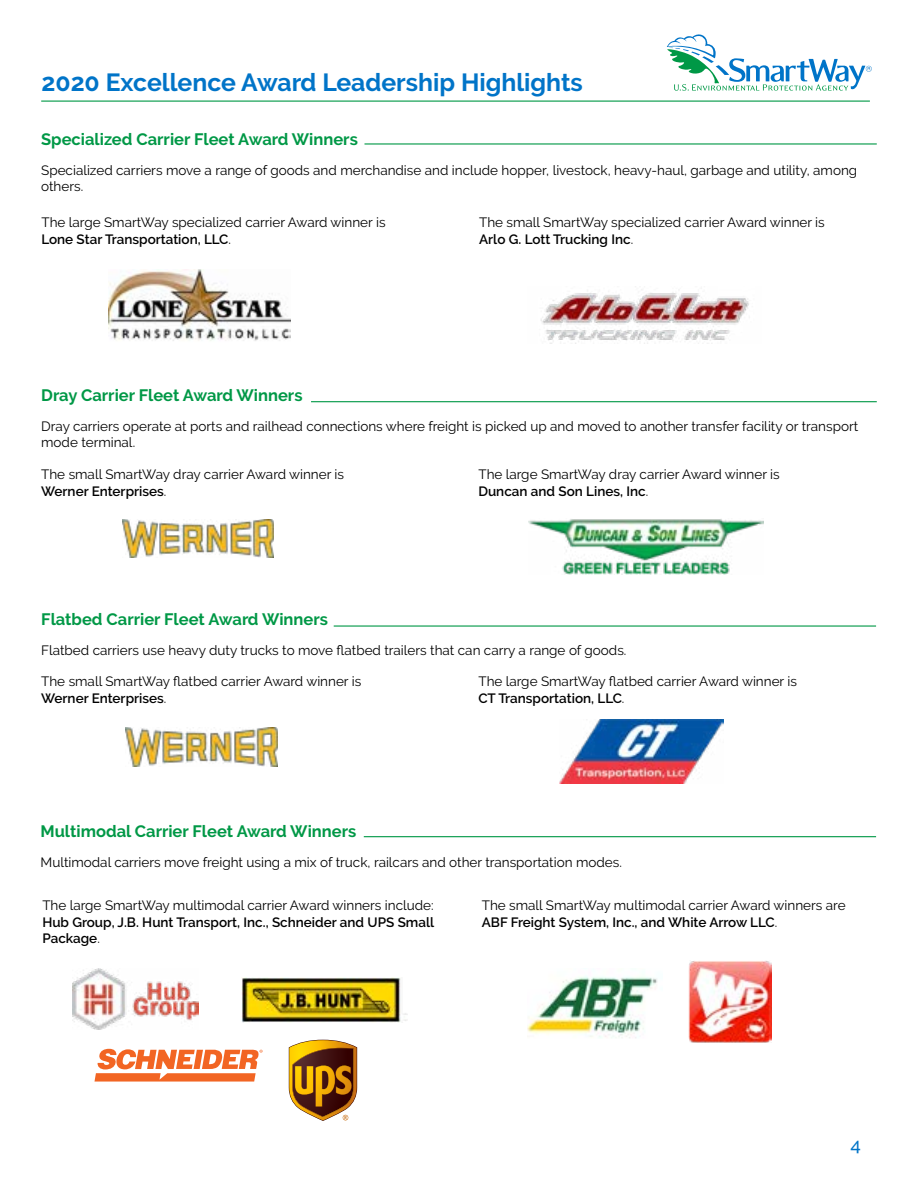
<style>
.page{position:relative;width:918px;height:1188px;background:#fff}
.page>*{position:absolute;margin:0;border:0;box-sizing:border-box;transform-origin:0 0}
.t1{font:700 24.75px "Raleway";color:#0074c8}
.t2{font:500 18px "Raleway";color:#0074c8;scale:1.04 1}
.t3{font:700 16.5px "Raleway";color:#009846}
.t4{font:13.5px/16.5px "Raleway";color:#000}
.t5{font:600 13.5px "Raleway";color:#000}
.s1{font-weight:400}
</style>
<div class="page">
<hr style="left:364px;top:836px;width:512px;height:1px;background:#009846">
<hr style="left:334px;top:625px;width:542px;height:2px;background:#009846">
<hr style="left:311px;top:401px;width:566px;height:1px;background:#009846">
<hr style="left:364px;top:143px;width:513px;height:2px;background:#009846">
<hr style="left:41px;top:101px;width:829px;height:1px;background:#009846">
<svg style="left:667px;top:34px;width:205px;height:57px"></svg>
<img style="left:109px;top:269px;width:182px;height:72px">
<img style="left:541px;top:286px;width:208px;height:56px">
<img style="left:529px;top:519px;width:234px;height:56px">
<img style="left:122px;top:519px;width:152px;height:38px">
<img style="left:126px;top:728px;width:151px;height:38px">
<img style="left:559px;top:719px;width:164px;height:64px">
<img style="left:72px;top:969px;width:126px;height:60px">
<img style="left:241px;top:977px;width:166px;height:45px">
<svg style="left:289px;top:1040px;width:68px;height:81px"></svg>
<svg style="left:95px;top:1049px;width:168px;height:33px"></svg>
<img style="left:528px;top:976px;width:130px;height:62px">
<img style="left:689px;top:961px;width:83px;height:82px">
<h2 class="t1" style="left:42px;top:68px;width:543px">2020 Excellence Award Leadership Highlights</h2>
<p class="t3" style="left:41px;top:129px;width:318px">Specialized Carrier Fleet Award Winners</p>
<p class="t4" style="left:41px;top:162px;width:818px">Specialized carriers move a range of goods and merchandise and include hopper, livestock, heavy-haul, garbage and utility, among others.</p>
<p class="t4" style="left:41px;top:214px;width:346px">The large SmartWay specialized carrier Award winner is</p>
<p class="t4" style="left:479px;top:214px;width:347px">The small SmartWay specialized carrier Award winner is</p>
<p class="t5" style="left:41px;top:231px;width:191px">Lone Star Transportation, LLC<span class="s1">.</span></p>
<p class="t5" style="left:479px;top:231px;width:156px">Arlo G. Lott Trucking Inc<span class="s1">.</span></p>
<p class="t3" style="left:41px;top:386px;width:263px">Dray Carrier Fleet Award Winners</p>
<p class="t4" style="left:41px;top:418px;width:819px">Dray carriers operate at ports and railhead connections where freight is picked up and moved to another transfer facility or transport mode terminal.</p>
<p class="t4" style="left:41px;top:466px;width:304px">The small SmartWay dray carrier Award winner is</p>
<p class="t4" style="left:478px;top:466px;width:303px">The large SmartWay dray carrier Award winner is</p>
<p class="t5" style="left:41px;top:483px;width:127px">Werner Enterprises<span class="s1">.</span></p>
<p class="t5" style="left:478px;top:483px;width:171px">Duncan and Son Lines, Inc<span class="s1">.</span></p>
<p class="t3" style="left:41px;top:610px;width:288px">Flatbed Carrier Fleet Award Winners</p>
<p class="t4" style="left:41px;top:642px;width:587px">Flatbed carriers use heavy duty trucks to move flatbed trailers that can carry a range of goods.</p>
<p class="t4" style="left:41px;top:673px;width:322px">The small SmartWay flatbed carrier Award winner is</p>
<p class="t4" style="left:478px;top:673px;width:320px">The large SmartWay flatbed carrier Award winner is</p>
<p class="t5" style="left:41px;top:690px;width:127px">Werner Enterprises<span class="s1">.</span></p>
<p class="t5" style="left:478px;top:690px;width:148px">CT Transportation, LLC<span class="s1">.</span></p>
<p class="t3" style="left:40px;top:821px;width:317px">Multimodal Carrier Fleet Award Winners</p>
<p class="t4" style="left:41px;top:854px;width:583px">Multimodal carriers move freight using a mix of truck, railcars and other transportation modes.</p>
<p class="t4" style="left:42px;top:897px;width:393px">The large SmartWay multimodal carrier Award winners include:</p>
<p class="t4" style="left:482px;top:897px;width:365px">The small SmartWay multimodal carrier Award winners are</p>
<p class="t5" style="left:42px;top:914px;width:393px">Hub Group, J.B. Hunt Transport, Inc., Schneider and UPS Small</p>
<p class="t5" style="left:482px;top:914px;width:297px">ABF Freight System, Inc., and White Arrow LLC<span class="s1">.</span></p>
<p class="t5" style="left:42px;top:931px;width:59px">Package<span class="s1">.</span></p>
<h2 class="t2" style="left:850px;top:1134px;width:12px">4</h2>
</div>
